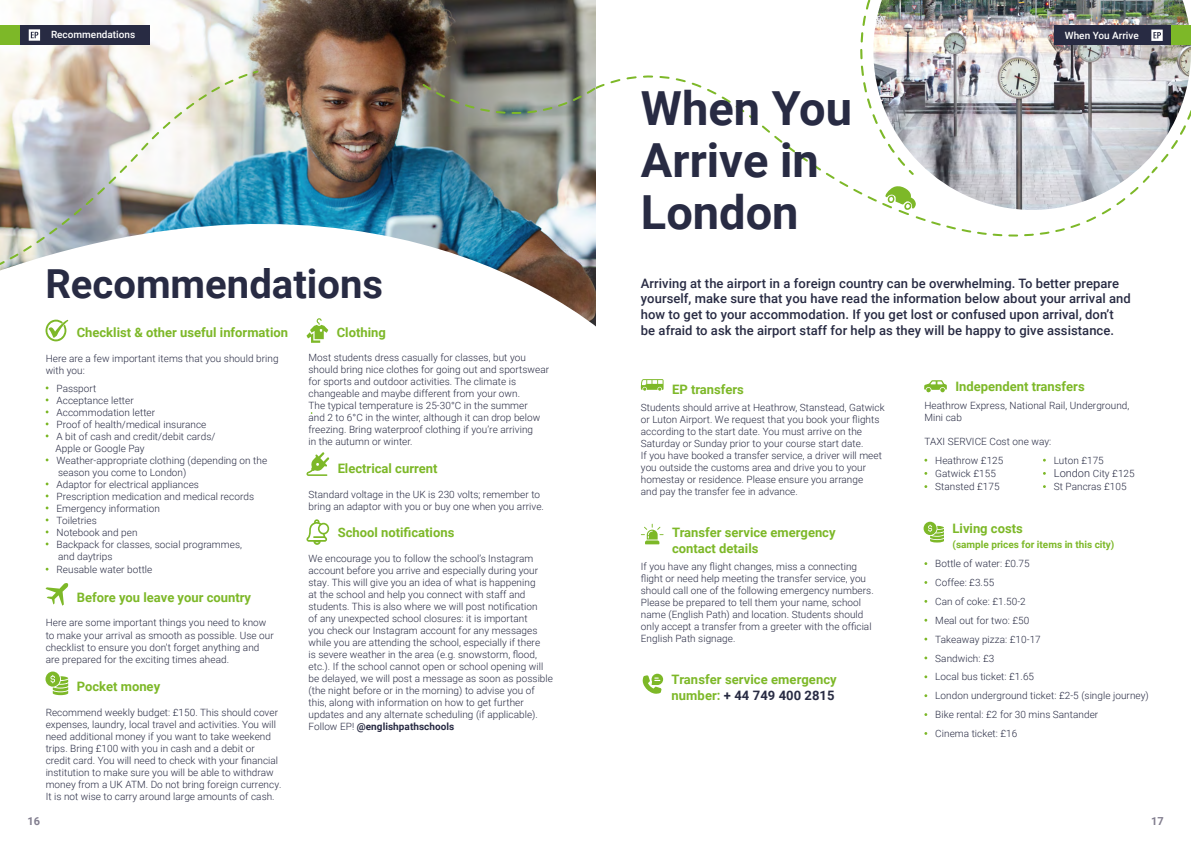
<style>
.page{position:relative;width:1191px;height:842px;background:#fff}
.page>*{position:absolute;margin:0;border:0;box-sizing:border-box;transform-origin:0 0}
.t1{font:700 47px/52px "Roboto";color:#282b43}
.t2{font:700 40px "Roboto";color:#282b43}
.t3{font:500 13px/15.6px "Roboto";letter-spacing:.005em;color:#282b43}
.t4{font:700 13px/15.6px "Roboto";color:#7db828}
.t5{font:700 11px "Roboto";color:#827e8f}
.t6{font:300 10px/12px "Roboto";letter-spacing:.005em;color:#282b43}
.t7{font:700 10px "Roboto";color:#7db828}
.t8{font:500 10px "Roboto";color:#fff}
.s1{font-weight:700}
.s2{color:#282b43}
.s3{font-size:11px}
</style>
<div class="page">
<svg style="left:595px;top:59px;width:516px;height:178px"></svg>
<img style="left:0;top:0;width:595px;height:119px">
<svg style="left:45px;top:119px;width:565px;height:577px"></svg>
<svg style="left:46px;top:320px;width:22px;height:21px"></svg>
<svg style="left:46px;top:582px;width:23px;height:24px"></svg>
<svg style="left:46px;top:671px;width:22px;height:24px"></svg>
<svg style="left:306px;top:318px;width:22px;height:25px"></svg>
<svg style="left:306px;top:452px;width:23px;height:24px"></svg>
<svg style="left:306px;top:519px;width:23px;height:26px"></svg>
<img style="left:0;top:69px;width:260px;height:212px">
<svg style="left:421px;top:61px;width:254px;height:85px"></svg>
<svg style="left:924px;top:380px;width:22px;height:13px"></svg>
<svg style="left:642px;top:674px;width:21px;height:20px"></svg>
<svg style="left:923px;top:522px;width:21px;height:20px"></svg>
<img style="left:916px;top:177px;width:234px;height:33px">
<svg style="left:641px;top:524px;width:22px;height:20px"></svg>
<svg style="left:641px;top:379px;width:22px;height:12px"></svg>
<img style="left:916px;top:0;width:242px;height:177px">
<svg style="left:772px;top:0;width:144px;height:218px"></svg>
<div style="left:20px;top:25px;width:130px;height:20px;background:#282b43"></div>
<div style="left:0;top:25px;width:20px;height:20px;background:#7db828"></div>
<svg style="left:29px;top:29px;width:11px;height:12px"></svg>
<div style="left:1054px;top:26px;width:117px;height:19px;background:#282b43"></div>
<img style="left:1151px;top:0;width:40px;height:164px">
<p class="t8" style="left:51px;top:28px;width:86px">Recommendations</p>
<p class="t8" style="left:1065px;top:29px;width:75px">When You Arrive</p>
<h2 class="t2" style="left:45px;top:256px;width:339px">Recommendations</h2>
<h3 class="t4" style="left:77px;top:324px;width:213px">Checklist &amp; other useful information</h3>
<p class="t6" style="left:46px;top:352px;width:234px">Here are a few important items that you should bring with you:</p>
<p class="t6" style="left:56px;top:382px;width:213px">Passport<br>Acceptance letter<br>Accommodation letter<br>Proof of health/medical insurance<br>A bit of cash and credit/debit cards/<br>Apple or Google Pay<br>Weather-appropriate clothing (depending on the season you come to London)<br>Adaptor for electrical appliances<br>Prescription medication and medical records<br>Emergency information<br>Toiletries<br>Notebook and pen<br>Backpack for classes, social programmes,<br>and daytrips</p>
<p class="t6" style="left:57px;top:563px;width:97px">Reusable water bottle</p>
<h3 class="t4" style="left:77px;top:589px;width:176px">Before you leave your country</h3>
<p class="t6" style="left:46px;top:616px;width:229px">Here are some important things you need to know to make your arrival as smooth as possible. Use our checklist to ensure you don’t forget anything and are prepared for the exciting times ahead.</p>
<h3 class="t4" style="left:77px;top:678px;width:85px">Pocket money</h3>
<p class="t6" style="left:46px;top:706px;width:237px">Recommend weekly budget: £150. This should cover expenses, laundry, local travel and activities. You will need additional money if you want to take weekend trips. Bring £100 with you in cash and a debit or credit card. You will need to check with your financial institution to make sure you will be able to withdraw money from a UK ATM. Do not bring foreign currency.<br>It is not wise to carry around large amounts of cash.</p>
<h3 class="t4" style="left:337px;top:324px;width:51px">Clothing</h3>
<p class="t6" style="left:308px;top:351px;width:242px">Most students dress casually for classes, but you should bring nice clothes for going out and sportswear for sports and outdoor activities. The climate is changeable and maybe different from your own.<br>The typical temperature is 25-30°C in the summer<br>and 2 to 6°C in the winter, although it can drop below freezing. Bring waterproof clothing if you’re arriving<br>in the autumn or winter.</p>
<h3 class="t4" style="left:338px;top:460px;width:101px">Electrical current</h3>
<p class="t6" style="left:308px;top:488px;width:237px">Standard voltage in the UK is 230 volts; remember to bring an adaptor with you or buy one when you arrive.</p>
<h3 class="t4" style="left:338px;top:524px;width:118px">School notifications</h3>
<p class="t6" style="left:308px;top:552px;width:246px">We encourage you to follow the school’s Instagram account before you arrive and especially during your stay. This will give you an idea of what is happening<br>at the school and help you connect with staff and students. This is also where we will post notification<br>of any unexpected school closures: it is important<br>you check our Instagram account for any messages while you are attending the school, especially if there<br>is severe weather in the area (e.g. snowstorm, flood, etc.). If the school cannot open or school opening will be delayed, we will post a message as soon as possible (the night before or in the morning) to advise you of this, along with information on how to get further updates and any alternate scheduling (if applicable).<br>Follow EP! <span class="s1">@englishpathschools</span></p>
<h1 class="t1" style="left:641px;top:80px;width:213px">When You<br>Arrive in<br>London</h1>
<p class="t3" style="left:641px;top:275px;width:491px">Arriving at the airport in a foreign country can be overwhelming. To better prepare yourself, make sure that you have read the information below about your arrival and how to get to your accommodation. If you get lost or confused upon arrival, don’t be afraid to ask the airport staff for help as they will be happy to give assistance.</p>
<h3 class="t4" style="left:672px;top:381px;width:73px">EP transfers</h3>
<p class="t6" style="left:641px;top:401px;width:245px">Students should arrive at Heathrow, Stanstead, Gatwick or Luton Airport. We request that you book your flights according to the start date. You must arrive on the Saturday or Sunday prior to your course start date.<br>If you have booked a transfer service, a driver will meet you outside the customs area and drive you to your homestay or residence. Please ensure you arrange<br>and pay the transfer fee in advance.</p>
<h3 class="t4" style="left:672px;top:524px;width:165px">Transfer service emergency contact details</h3>
<p class="t6" style="left:641px;top:560px;width:234px">If you have any flight changes, miss a connecting flight or need help meeting the transfer service, you should call one of the following emergency numbers.<br>Please be prepared to tell them your name, school name (English Path) and location. Students should only accept a transfer from a greeter with the official English Path signage.</p>
<h3 class="t4" style="left:671px;top:672px;width:167px">Transfer service emergency number: <span class="s2">+ 44 749 400 2815</span></h3>
<h3 class="t4" style="left:955px;top:378px;width:131px">Independent transfers</h3>
<p class="t6" style="left:924px;top:399px;width:206px">Heathrow Express, National Rail, Underground,<br>Mini cab</p>
<p class="t6" style="left:935px;top:432px;width:117px;line-height:18.9px;text-indent:-11px">TAXI SERVICE Cost one way:<br>Heathrow £125</p>
<p class="t6" style="left:935px;top:466px;width:66px;line-height:13.2px">Gatwick £155<br>Stansted £175</p>
<p class="t6" style="left:1053px;top:453px;width:82px;line-height:13.2px">Luton £175<br><span class="s3">London</span> City £125<br>St Pancras £105</p>
<h3 class="t4" style="left:952px;top:520px;width:72px">Living costs</h3>
<p class="t7" style="left:952px;top:538px;width:163px">(sample prices for items in this city)</p>
<p class="t6" style="left:935px;top:554px;width:215px;line-height:18.9px">Bottle of water: £0.75<br>Coffee: £3.55<br>Can of coke: £1.50-2<br>Meal out for two: £50<br>Takeaway pizza: £10-17<br>Sandwich: £3<br>Local bus ticket: £1.65<br>London underground ticket: £2-5 (single journey)<br>Bike rental: £2 for 30 mins Santander<br>Cinema ticket: £16</p>
<p class="t5" style="left:21px;top:813px;width:14px">16</p>
<p class="t5" style="left:1151px;top:813px;width:14px">17</p>
<p class="t5" style="left:27px;top:813px;width:14px">16</p>
</div>
